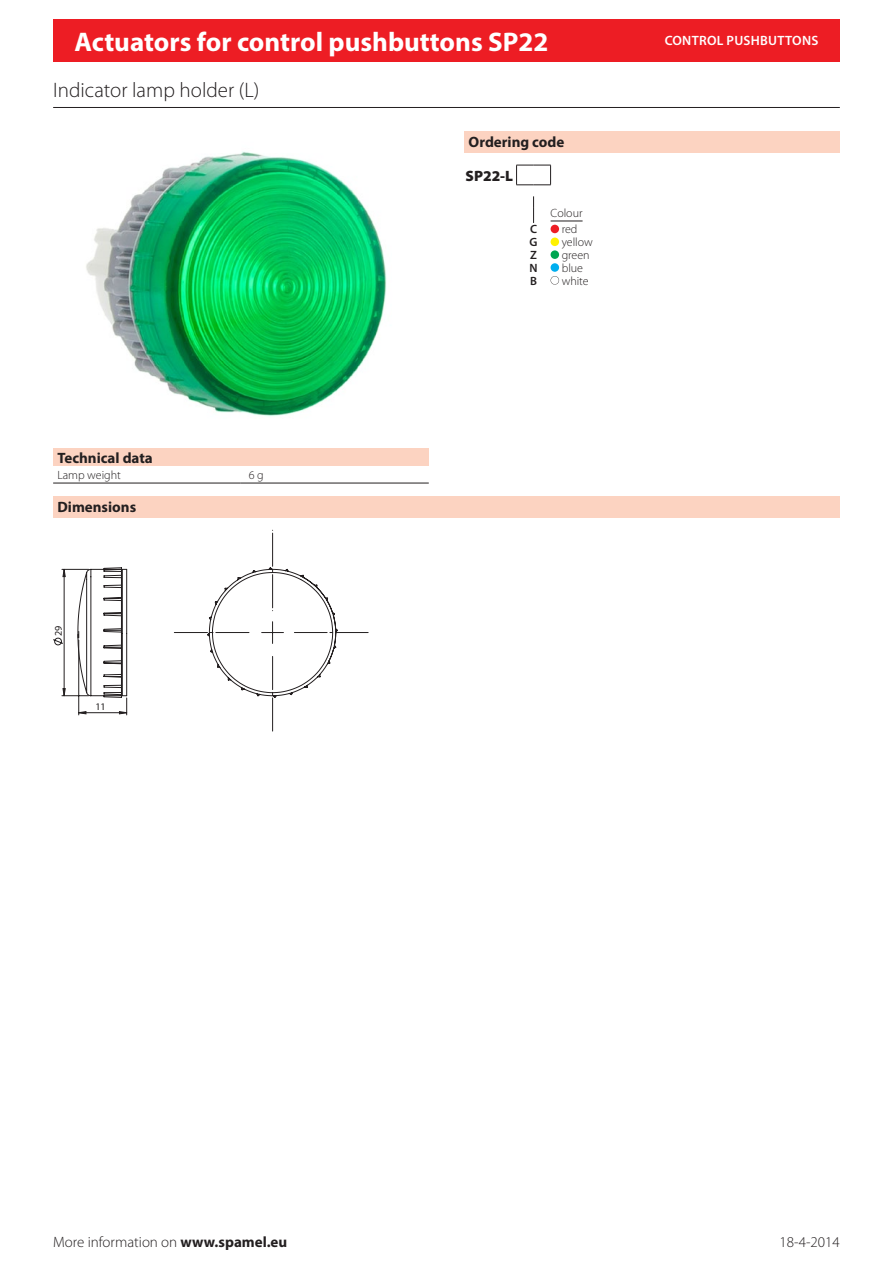
<style>
.page{position:relative;width:893px;height:1263px;background:#fff}
.page>*{position:absolute;margin:0;border:0;box-sizing:border-box;transform-origin:0 0}
.t1{font:700 27px "Myriad Pro";color:#fff}
.t2{font:300 21px "Myriad Pro";color:#231f20}
.t3{font:300 15px "Myriad Pro";color:#231f20}
.Überschrift{font:700 15px "Myriad Pro";color:#231f20}
.TS_Bestellschlüssel{font:900 15px "Myriad Pro";color:#231f20}
.t4{font:600 13.5px "Myriad Pro";letter-spacing:.02em;color:#fff}
.TS_links{font:300 12px "Myriad Pro";color:#231f20}
.Tabellenkörper{font:300 12px "Myriad Pro";color:#231f20}
.TS_links_unterstrich{font:300 12px "Myriad Pro";color:#231f20}
.TS_fett_zentriert{font:600 12px "Myriad Pro";color:#231f20}
.Cecha_Wymiary{font:10.2px "Myriad Pro";color:#231f20}
.s1{font-weight:700}
</style>
<div class="page">
<div style="left:53px;top:19px;width:787px;height:43px;background:#ed1d24"></div>
<img style="left:86px;top:151px;width:301px;height:266px">
<div style="left:53px;top:448px;width:376px;height:17px;background:#fcd3c1"></div>
<hr style="left:53px;top:483px;width:187px;height:1px;background:#231f20">
<hr style="left:240px;top:483px;width:189px;height:1px;background:#231f20">
<div style="left:464px;top:131px;width:376px;height:21px;background:#fcd3c1"></div>
<svg style="left:516px;top:165px;width:35px;height:21px"></svg>
<svg style="left:533px;top:196px;width:1px;height:27px"></svg>
<hr style="left:551px;top:221px;width:32px;height:1px;background:#231f20">
<div style="left:551px;top:225px;width:8px;height:8px;background:#ed1d24;border-radius:50%"></div>
<div style="left:551px;top:238px;width:8px;height:8px;background:#fff200;border-radius:50%"></div>
<div style="left:551px;top:250px;width:8px;height:9px;background:#00a651;border-radius:50%"></div>
<div style="left:551px;top:263px;width:8px;height:9px;background:#00aeef;border-radius:50%"></div>
<svg style="left:551px;top:276px;width:8px;height:9px"></svg>
<hr style="left:53px;top:107px;width:787px;height:1px;background:#231f20">
<div style="left:53px;top:496px;width:787px;height:21px;background:#fcd3c1"></div>
<svg style="left:53px;top:530px;width:315px;height:202px"></svg>
<h1 class="t1" style="left:74px;top:24px;width:475px">Actuators for control pushbuttons SP22</h1>
<p class="t2" style="left:53px;top:78px;width:208px">Indicator lamp holder (L)</p>
<p class="Überschrift" style="left:57px;top:448px;width:97px">Technical data</p>
<p class="Tabellenkörper" style="left:57px;top:468px;width:65px">Lamp weight</p>
<p class="Tabellenkörper" style="left:249px;top:468px;width:17px">6g</p>
<p class="Überschrift" style="left:57px;top:497px;width:80px">Dimensions</p>
<p class="Cecha_Wymiary" style="left:52px;top:636px;width:12px;rotate:-90deg">29</p>
<p class="Cecha_Wymiary" style="left:95px;top:701px;width:12px">11</p>
<p class="Überschrift" style="left:469px;top:132px;width:97px">Ordering code</p>
<p class="TS_Bestellschlüssel" style="left:466px;top:165px;width:49px">SP22-L</p>
<p class="TS_links_unterstrich" style="left:551px;top:206px;width:33px">Colour</p>
<p class="TS_fett_zentriert" style="left:530px;top:222px;width:9px">C</p>
<p class="TS_links" style="left:562px;top:223px;width:17px">red</p>
<p class="TS_fett_zentriert" style="left:530px;top:234px;width:9px">G</p>
<p class="TS_links" style="left:562px;top:235px;width:33px">yellow</p>
<p class="TS_fett_zentriert" style="left:530px;top:247px;width:8px">Z</p>
<p class="TS_links" style="left:562px;top:248px;width:29px">green</p>
<p class="TS_fett_zentriert" style="left:529px;top:260px;width:10px">N</p>
<p class="TS_links" style="left:562px;top:261px;width:23px">blue</p>
<p class="TS_fett_zentriert" style="left:530px;top:273px;width:8px">B</p>
<p class="TS_links" style="left:562px;top:274px;width:29px">white</p>
<p class="t4" style="left:665px;top:32px;width:155px">CONTROL PUSHBUTTONS</p>
<p class="t3" style="left:53px;top:1234px;width:236px">More information on <span class="s1">www.spamel.eu</span></p>
<p class="t3" style="left:780px;top:1234px;width:62px">18-4-2014</p>
</div>
